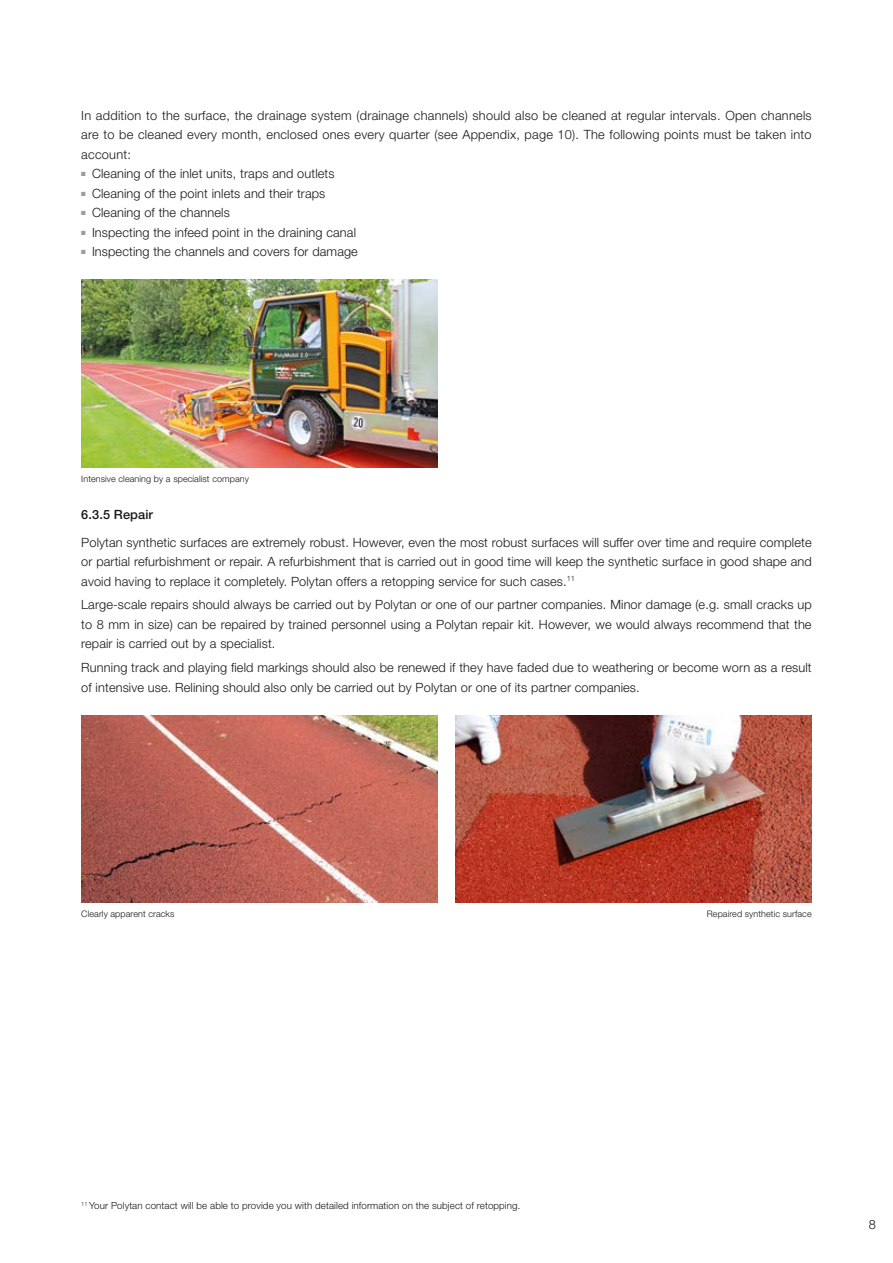
<style>
.page{position:relative;width:893px;height:1263px;background:#fff}
.page>*{position:absolute;margin:0;border:0;box-sizing:border-box;transform-origin:0 0}
.t1{font:300 12.75px/19.5px "Helvetica Neue LT Std";letter-spacing:.01em;color:#181716;text-align:justify}
.t2{font:500 12.75px "Helvetica Neue LT Std";letter-spacing:.01em;color:#181716}
.t3{font:300 9.75px "Helvetica Neue LT Std";letter-spacing:.01em;color:#181716}
.t4{font:300 9px "Helvetica Neue LT Std";letter-spacing:.01em;color:#181716}
</style>
<div class="page">
<img style="left:81px;top:280px;width:357px;height:187px">
<img style="left:81px;top:715px;width:357px;height:187px">
<img style="left:455px;top:715px;width:357px;height:187px">
<p class="t1" style="left:81px;top:105px;width:732px">In addition to the surface, the drainage system (drainage channels) should also be cleaned at regular intervals. Open channels are to be cleaned every month, enclosed ones every quarter (see Appendix, page 10). The following points must be taken into account:</p>
<p class="t1" style="left:81px;top:164px;width:255px"><sup>■</sup> Cleaning of the inlet units, traps and outlets</p>
<p class="t1" style="left:81px;top:183px;width:246px"><sup>■</sup> Cleaning of the point inlets and their traps</p>
<p class="t1" style="left:81px;top:203px;width:150px"><sup>■</sup> Cleaning of the channels</p>
<p class="t1" style="left:81px;top:222px;width:276px"><sup>■</sup> Inspecting the infeed point in the draining canal</p>
<p class="t1" style="left:81px;top:242px;width:278px"><sup>■</sup> Inspecting the channels and covers for damage</p>
<p class="t4" style="left:81px;top:473px;width:169px">Intensive cleaning by a specialist company</p>
<p class="t2" style="left:81px;top:506px;width:73px">6.3.5 Repair</p>
<p class="t1" style="left:81px;top:532px;width:732px">Polytan synthetic surfaces are extremely robust. However, even the most robust surfaces will suffer over time and require complete or partial refurbishment or repair. A refurbishment that is carried out in good time will keep the synthetic surface in good shape and avoid having to replace it completely. Polytan offers a retopping service for such cases.<sup>11</sup></p>
<p class="t1" style="left:81px;top:595px;width:732px">Large-scale repairs should always be carried out by Polytan or one of our partner companies. Minor damage (e.g. small cracks up to 8 mm in size) can be repaired by trained personnel using a Polytan repair kit. However, we would always recommend that the repair is carried out by a specialist.</p>
<p class="t1" style="left:81px;top:657px;width:732px">Running track and playing field markings should also be renewed if they have faded due to weathering or become worn as a result of intensive use. Relining should also only be carried out by Polytan or one of its partner companies.</p>
<p class="t4" style="left:81px;top:909px;width:95px">Clearly apparent cracks</p>
<p class="t4" style="left:707px;top:909px;width:106px">Repaired synthetic surface</p>
<p class="t3" style="left:81px;top:1199px;width:441px"><sup>11</sup> Your Polytan contact will be able to provide you with detailed information on the subject of retopping.</p>
<p class="t1" style="left:869px;top:1214px;width:9px">8</p>
</div>
